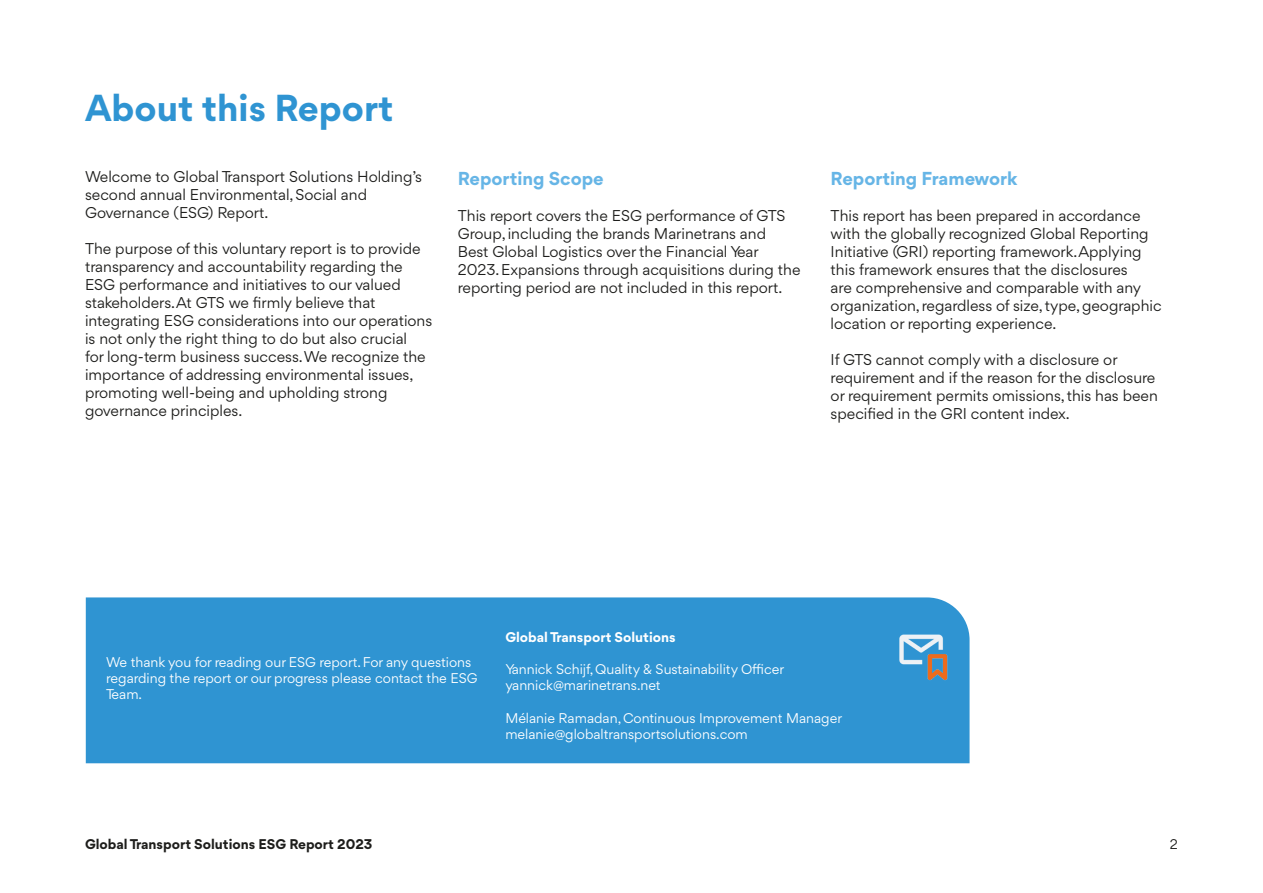
<style>
.page{position:relative;width:1263px;height:893px;background:#fff}
.page>*{position:absolute;margin:0;border:0;box-sizing:border-box;transform-origin:0 0}
.t1{font:700 36px "Gordita";color:#2f94d2}
.t2{font:700 18px "Gordita";color:#66b5e6}
.t3{font:15px/18px "Gordita";color:#1d1d1b}
.t4{font:13.5px/16.2px "Gordita";color:#fff}
.t5{font:700 13.5px "Gordita";color:#1d1d1b}
.t6{font:700 13.5px "Gordita";color:#fff}
.t7{font:13.5px "Gordita";color:#1d1d1b}
</style>
<div class="page">
<div style="left:86px;top:597px;width:883px;height:166px;background:#2f94d2"></div>
<img style="left:889px;top:629px;width:70px;height:55px">
<p class="t1" style="left:85px;top:81px;width:310px">About this Report</p>
<p class="t3" style="left:85px;top:168px;width:338px">Welcome to Global Transport Solutions Holding’s second annual Environmental, Social and<br>Governance (ESG) Report.</p>
<p class="t3" style="left:85px;top:240px;width:349px">The purpose of this voluntary report is to provide transparency and accountability regarding the ESG performance and initiatives to our valued stakeholders. At GTS we firmly believe that integrating ESG considerations into our operations is not only the right thing to do but also crucial<br>for long-term business success. We recognize the importance of addressing environmental issues, promoting well-being and upholding strong governance principles.</p>
<p class="t2" style="left:458px;top:165px;width:147px">Reporting Scope</p>
<p class="t3" style="left:458px;top:206px;width:344px">This report covers the ESG performance of GTS Group, including the brands Marinetrans and<br>Best Global Logistics over the Financial Year 2023. Expansions through acquisitions during the reporting period are not included in this report.</p>
<p class="t2" style="left:831px;top:165px;width:188px">Reporting Framework</p>
<p class="t3" style="left:831px;top:206px;width:332px">This report has been prepared in accordance with the globally recognized Global Reporting Initiative (GRI) reporting framework. Applying this framework ensures that the disclosures<br>are comprehensive and comparable with any organization, regardless of size, type, geographic location or reporting experience.</p>
<p class="t3" style="left:831px;top:350px;width:329px">If GTS cannot comply with a disclosure or requirement and if the reason for the disclosure or requirement permits omissions, this has been specified in the GRI content index.</p>
<p class="t4" style="left:106px;top:653px;width:373px">We thank you for reading our ESG report. For any questions regarding the report or our progress please contact the ESG<br>Team.</p>
<p class="t6" style="left:505px;top:627px;width:172px">Global Transport Solutions</p>
<p class="t4" style="left:505px;top:661px;width:280px">Yannick Schijf, Quality &amp; Sustainability Officer</p>
<p class="t4" style="left:505px;top:677px;width:157px">yannick@marinetrans.net</p>
<p class="t4" style="left:505px;top:710px;width:338px">Mélanie Ramadan, Continuous Improvement Manager</p>
<p class="t4" style="left:505px;top:726px;width:244px">melanie@globaltransportsolutions.com</p>
<p class="t5" style="left:85px;top:834px;width:289px">Global Transport Solutions ESG Report 2023</p>
<p class="t7" style="left:1170px;top:834px;width:10px">2</p>
</div>
